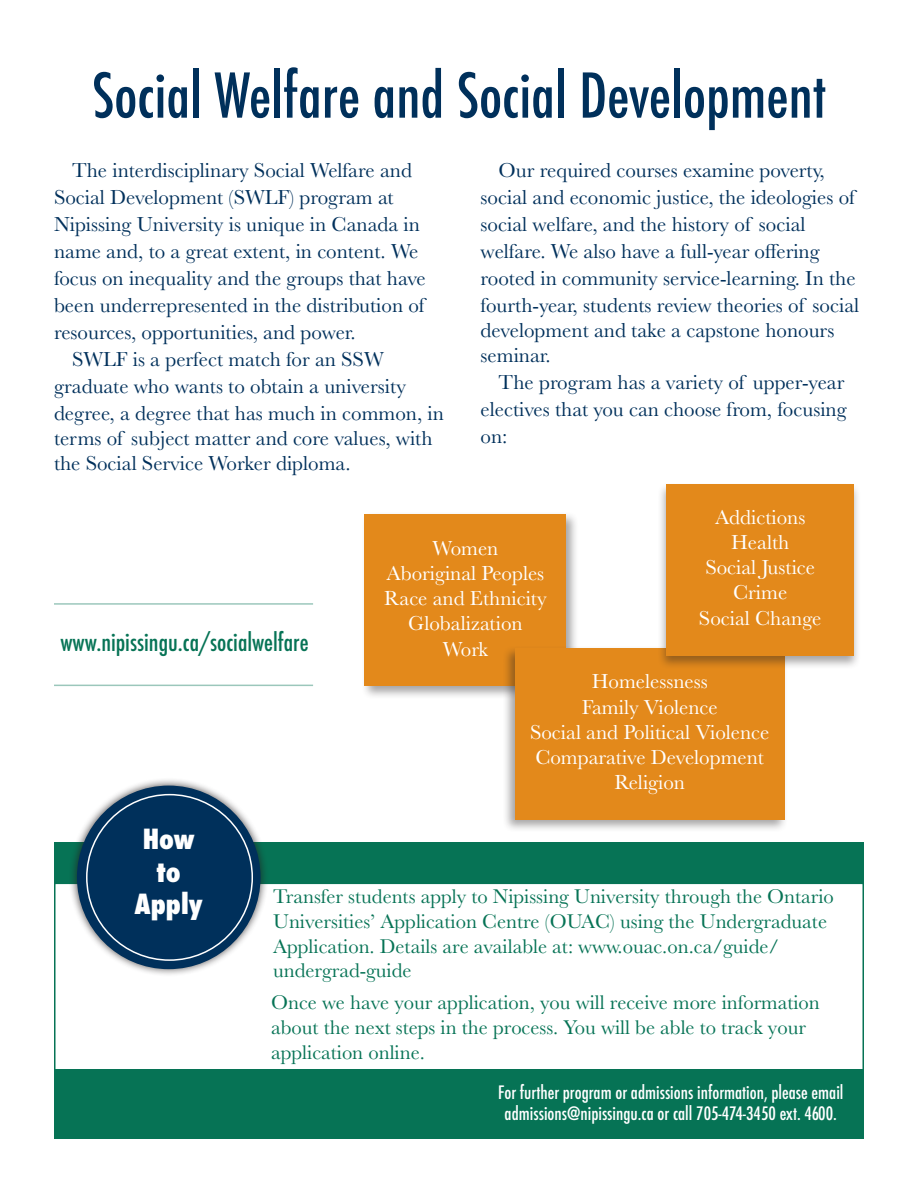
<style>
.page{position:relative;width:918px;height:1188px;background:#fff}
.page>*{position:absolute;margin:0;border:0;box-sizing:border-box;transform-origin:0 0}
.t1{font:500 condensed 60px "Futura";color:#00305b}
.t2{font:800 condensed 27px/32.4px "Futura";color:#fff;text-align:center}
.t3{font:500 condensed 24px "Futura";color:#067355}
.t4{font:21px/26.5px "Baskerville";color:#00305b}
.t5{font:21px/25.2px "Baskerville";color:#fff;text-align:center}
.t6{font:20.7px/24.8px "Baskerville";color:#067355}
.t7{font:500 condensed 18px/21.6px "Futura";color:#fff;text-align:center}
</style>
<div class="page">
<div style="left:54px;top:883px;width:810px;height:188px;border:2px solid #067355"></div>
<div style="left:54px;top:843px;width:810px;height:40px;background:#067355"></div>
<div style="left:54px;top:1069px;width:810px;height:69px;background:#067355"></div>
<div style="left:69px;top:777px;width:199px;height:200px;background:#231f20;opacity:.75"></div>
<div style="left:77px;top:786px;width:184px;height:183px;background:#00305b;border-radius:50%"></div>
<div style="left:361px;top:511px;width:218px;height:188px;background:#231f20;opacity:.4"></div>
<div style="left:364px;top:515px;width:202px;height:171px;background:#e3891b"></div>
<div style="left:502px;top:645px;width:287px;height:188px;background:#231f20;opacity:.4"></div>
<div style="left:515px;top:648px;width:270px;height:172px;background:#e3891b"></div>
<div style="left:657px;top:482px;width:204px;height:188px;background:#231f20;opacity:.4"></div>
<div style="left:667px;top:484px;width:187px;height:171px;background:#e3891b"></div>
<hr style="left:54px;top:603px;width:259px;height:2px;background:#067355">
<hr style="left:54px;top:685px;width:259px;height:1px;background:#067355">
<h1 class="t1" style="left:92px;top:59px;width:736px">Social Welfare and Social Development</h1>
<p class="t4" style="left:72px;top:157px;width:341px">The interdisciplinary Social Welfare and</p>
<p class="t4" style="left:54px;top:184px;width:341px">Social Development (SWLF) program at</p>
<p class="t4" style="left:54px;top:211px;width:368px">Nipissing University is unique in Canada in</p>
<p class="t4" style="left:54px;top:238px;width:366px">name and, to a great extent, in content. We</p>
<p class="t4" style="left:54px;top:265px;width:373px">focus on inequality and the groups that have</p>
<p class="t4" style="left:54px;top:292px;width:372px">been underrepresented in the distribution of</p>
<p class="t4" style="left:54px;top:319px;width:303px">resources, opportunities, and power.</p>
<p class="t4" style="left:72px;top:346px;width:313px">SWLF is a perfect match for an SSW</p>
<p class="t4" style="left:54px;top:373px;width:353px">graduate who wants to obtain a university</p>
<p class="t4" style="left:54px;top:400px;width:392px">degree, a degree that has much in common, in</p>
<p class="t4" style="left:54px;top:425px;width:380px">terms of subject matter and core values, with</p>
<p class="t4" style="left:54px;top:450px;width:298px">the Social Service Worker diploma.</p>
<p class="t4" style="left:481px;top:157px;width:380px;text-indent:18px">Our required courses examine poverty, social and economic justice, the ideologies of social welfare, and the history of social welfare. We also have a full-year offering rooted in community service-learning. In the fourth-year, students review theories of social development and take a capstone honours seminar.</p>
<p class="t4" style="left:481px;top:369px;width:367px;line-height:27px;text-align:justify;text-indent:18px">The program has a variety of upper-year electives that you can choose from, focusing on:</p>
<p class="t3" style="left:60px;top:627px;width:250px">www.nipissingu.ca/socialwelfare</p>
<p class="t5" style="left:384px;top:535px;width:164px">Women<br>Aboriginal Peoples<br>Race and Ethnicity<br>Globalization<br>Work</p>
<p class="t5" style="left:699px;top:504px;width:124px">Addictions<br>Health<br>Social Justice<br>Crime<br>Social Change</p>
<p class="t5" style="left:530px;top:669px;width:241px">Homelessness<br>Family Violence<br>Social and Political Violence<br>Comparative Development<br>Religion</p>
<p class="t2" style="left:135px;top:823px;width:70px">How to<br>Apply</p>
<p class="t6" style="left:273px;top:884px;width:562px">Transfer students apply to Nipissing University through the Ontario Universities’ Application Centre (OUAC) using the Undergraduate Application. Details are available at: www.ouac.on.ca/guide/ undergrad-guide</p>
<p class="t6" style="left:271px;top:990px;width:550px">Once we have your application, you will receive more information about the next steps in the process. You will be able to track your application online.</p>
<p class="t7" style="left:498px;top:1081px;width:347px">For further program or admissions information, please email admissions@nipissingu.ca or call 705-474-3450 ext. 4600.</p>
</div>
